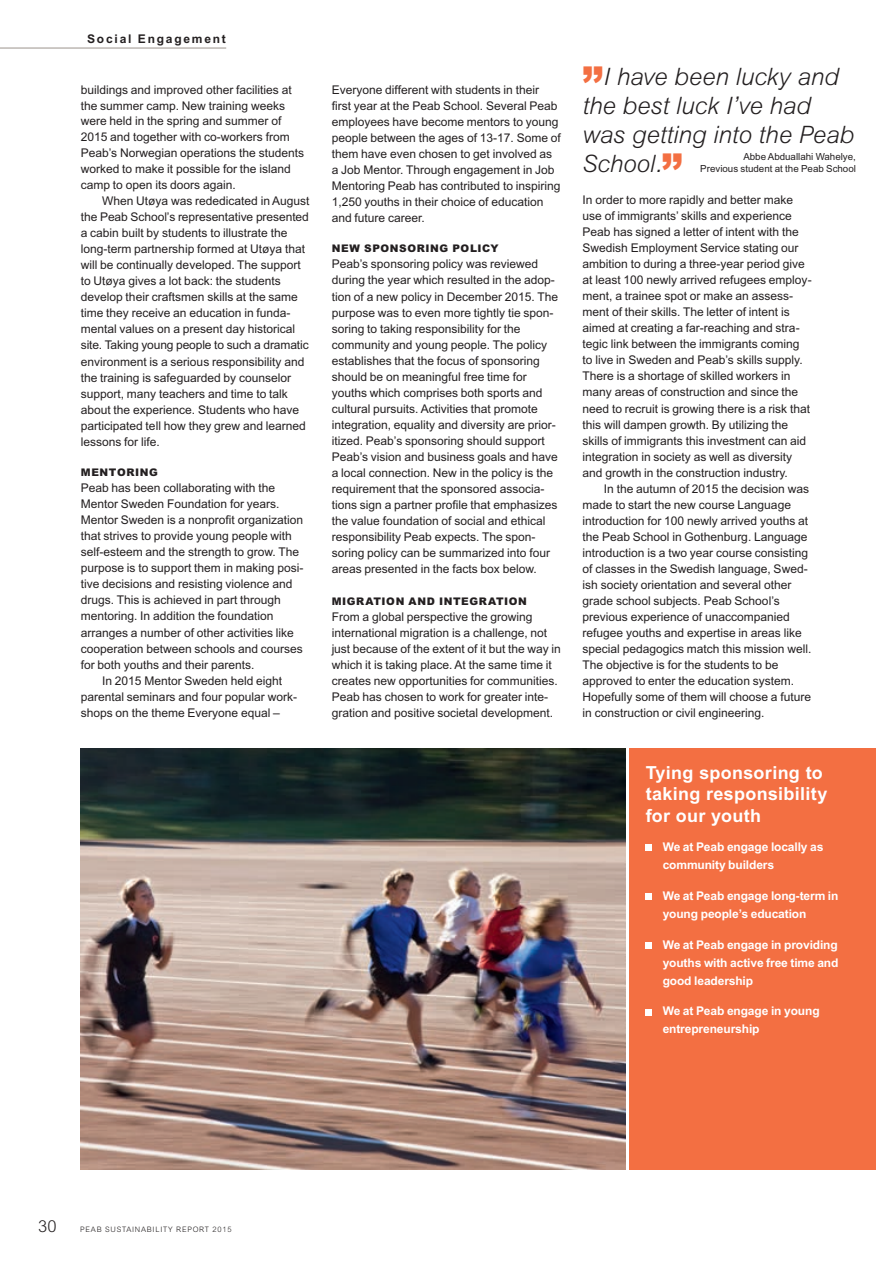
<style>
.page{position:relative;width:893px;height:1263px;background:#fff}
.page>*{position:absolute;margin:0;border:0;box-sizing:border-box;transform-origin:0 0}
.t1{font:italic 300 24px/28.8px "Arial MT Std";color:#231f20}
.t2{font:700 18px/21.6px "Arial MT Std";letter-spacing:.015em;color:#fff}
.t3{font:300 16.5px "Arial MT Std";color:#231f20}
.t4{font:12px/16px "Arial MT Std";color:#231f20}
.t5{font:700 12px/18px "Arial MT Std";letter-spacing:-.01em;color:#fff}
.t6{font:700 12px "Arial MT Std";letter-spacing:.15em;color:#231f20}
.t7{font:900 10.5px "Arial MT Std";letter-spacing:.06em;color:#231f20}
.t8{font:9.75px/12px "Arial MT Std";color:#231f20;text-align:right}
.t9{font:300 7.5px "Arial MT Std";letter-spacing:.1em;color:#231f20}
.s1{font-weight:900;font-style:normal;font-size:42px;color:#f36f42}
</style>
<div class="page">
<div style="left:831px;top:748px;width:45px;height:421px;background:#f36f42"></div>
<img style="left:81px;top:748px;width:545px;height:421px">
<div style="left:629px;top:748px;width:233px;height:421px;background:#f36f42"></div>
<svg style="left:646px;top:845px;width:6px;height:6px"></svg>
<div style="left:646px;top:893px;width:6px;height:7px;background:#fff"></div>
<svg style="left:646px;top:942px;width:6px;height:6px"></svg>
<svg style="left:646px;top:1009px;width:6px;height:6px"></svg>
<hr style="left:0;top:47px;width:226px;height:2px;background:#bdb7b3">
<p class="t6" style="left:87px;top:31px;width:140px">Social Engagement</p>
<p class="t4" style="left:81px;top:82px;width:225px">buildings and improved other facilities at the summer camp. New training weeks were held in the spring and summer of 2015 and together with co-workers from Peab’s Norwegian operations the students worked to make it possible for the island camp to open its doors again.</p>
<p class="t4" style="left:81px;top:193px;width:230px;text-indent:21px">When Utøya was rededicated in August the Peab School’s representative presented a cabin built by students to illustrate the long-term partnership formed at Utøya that will be continually developed. The support to Utøya gives a lot back: the students develop their craftsmen skills at the same time they receive an education in funda&shy;mental values on a present day historical site. Taking young people to such a dramatic environment is a serious responsibility and the training is safeguarded by counselor support, many teachers and time to talk about the experience. Students who have participated tell how they grew and learned lessons for life.</p>
<p class="t7" style="left:81px;top:466px;width:79px">MENTORING</p>
<p class="t4" style="left:81px;top:480px;width:196px">Peab has been collaborating with the</p>
<p class="t4" style="left:81px;top:496px;width:200px">Mentor Sweden Foundation for years.</p>
<p class="t4" style="left:81px;top:512px;width:224px">Mentor Sweden is a nonprofit organization</p>
<p class="t4" style="left:81px;top:528px;width:213px">that strives to provide young people with</p>
<p class="t4" style="left:81px;top:544px;width:220px">self-esteem and the strength to grow. The</p>
<p class="t4" style="left:81px;top:560px;width:224px">purpose is to support them in making posi-</p>
<p class="t4" style="left:81px;top:576px;width:213px">tive decisions and resisting violence and</p>
<p class="t4" style="left:81px;top:592px;width:202px">drugs. This is achieved in part through</p>
<p class="t4" style="left:81px;top:608px;width:194px">mentoring. In addition the foundation</p>
<p class="t4" style="left:81px;top:624px;width:215px">arranges a number of other activities like</p>
<p class="t4" style="left:81px;top:640px;width:224px">cooperation between schools and courses</p>
<p class="t4" style="left:81px;top:656px;width:175px">for both youths and their parents.</p>
<p class="t4" style="left:102px;top:672px;width:182px">In 2015 Mentor Sweden held eight</p>
<p class="t4" style="left:81px;top:688px;width:218px">parental seminars and four popular work-</p>
<p class="t4" style="left:81px;top:704px;width:201px">shops on the theme Everyone equal –</p>
<p class="t4" style="left:332px;top:81px;width:231px">Everyone different with students in their first year at the Peab School. Several Peab employees have become mentors to young people between the ages of 13-17. Some of them have even chosen to get involved as a Job Mentor. Through engagement in Job Mentoring Peab has contributed to inspiring 1,250 youths in their choice of education and future career.</p>
<p class="t7" style="left:332px;top:242px;width:169px">NEW SPONSORING POLICY</p>
<p class="t4" style="left:332px;top:256px;width:228px">Peab’s sponsoring policy was reviewed during the year which resulted in the adop&shy;tion of a new policy in December 2015. The purpose was to even more tightly tie spon&shy;soring to taking responsibility for the community and young people. The policy establishes that the focus of sponsoring should be on meaningful free time for youths which comprises both sports and cultural pursuits. Activities that promote integration, equality and diversity are prior&shy;itized. Peab’s sponsoring should support Peab’s vision and business goals and have a local connection. New in the policy is the requirement that the sponsored associa&shy;tions sign a partner profile that emphasizes the value foundation of social and ethical responsibility Peab expects. The spon&shy;soring policy can be summarized into four areas presented in the facts box below.</p>
<p class="t7" style="left:332px;top:594px;width:197px">MIGRATION AND INTEGRATION</p>
<p class="t4" style="left:332px;top:609px;width:231px">From a global perspective the growing international migration is a challenge, not just because of the extent of it but the way in which it is taking place. At the same time it creates new opportunities for communities.<br>Peab has chosen to work for greater inte&shy;gration and positive societal development.</p>
<h1 class="t1" style="left:583px;top:62px;width:273px"><span class="s1">”</span>I have been lucky and the best luck I’ve had was getting into the Peab<br>School.<span class="s1">”</span></h1>
<p class="t8" style="left:700px;top:151px;width:157px">Abbe Abduallahi Wahelye,<br>Previous student at the Peab School</p>
<p class="t4" style="left:583px;top:192px;width:231px">In order to more rapidly and better make use of immigrants’ skills and experience Peab has signed a letter of intent with the Swedish Employment Service stating our ambition to during a three-year period give at least 100 newly arrived refugees employ&shy;ment, a trainee spot or make an assess&shy;ment of their skills. The letter of intent is aimed at creating a far-reaching and stra&shy;tegic link between the immigrants coming to live in Sweden and Peab’s skills supply.<br>There is a shortage of skilled workers in many areas of construction and since the need to recruit is growing there is a risk that this will dampen growth. By utilizing the skills of immigrants this investment can aid integration in society as well as diversity and growth in the construction industry.</p>
<p class="t4" style="left:583px;top:480px;width:230px;text-indent:21px">In the autumn of 2015 the decision was made to start the new course Language introduction for 100 newly arrived youths at the Peab School in Gothenburg. Language introduction is a two year course consisting of classes in the Swedish language, Swed&shy;ish society orientation and several other grade school subjects. Peab School’s previous experience of unaccompanied refugee youths and expertise in areas like special pedagogics match this mission well.<br>The objective is for the students to be approved to enter the education system.<br>Hopefully some of them will choose a future in construction or civil engineering.</p>
<h2 class="t2" style="left:646px;top:761px;width:183px">Tying sponsoring to taking responsibility for our youth</h2>
<p class="t5" style="left:663px;top:838px;width:162px">We at Peab engage locally as community builders</p>
<p class="t5" style="left:663px;top:886px;width:177px">We at Peab engage long-term in young people’s education</p>
<p class="t5" style="left:663px;top:935px;width:177px;text-align:justify">We at Peab engage in providing youths with active free time and good leadership</p>
<p class="t5" style="left:663px;top:1002px;width:158px">We at Peab engage in young entrepreneurship</p>
<h3 class="t3" style="left:38px;top:1217px;width:20px">30</h3>
<p class="t9" style="left:80px;top:1225px;width:153px">PEAB SUSTAINABILITY REPORT 2015</p>
</div>
